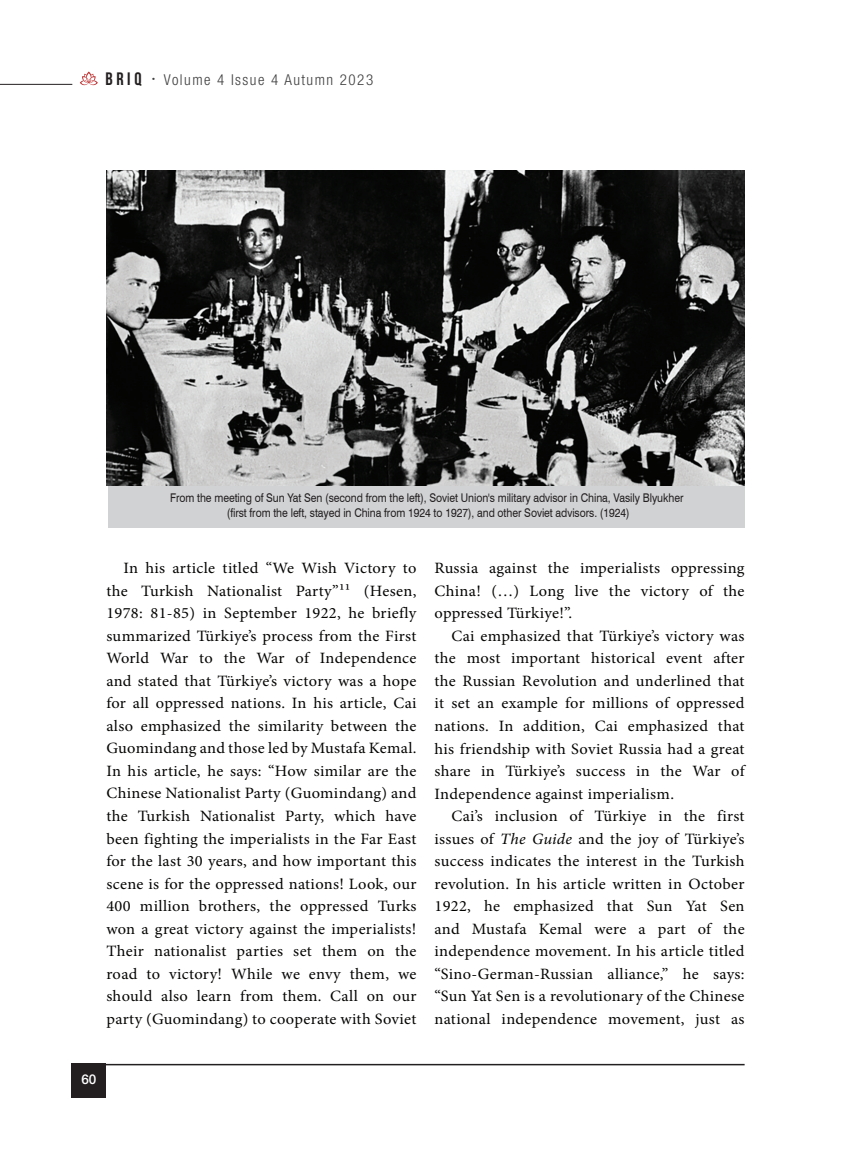
<style>
.page{position:relative;width:851px;height:1149px;background:#fff}
.page>*{position:absolute;margin:0;border:0;box-sizing:border-box;transform-origin:0 0}
.t1{font:15.75px/22.5px "Minion Pro";letter-spacing:.02em;color:#040503;text-align:justify;scale:1.04 1}
.t2{font:300 condensed 15px "Helvetica Neue LT Com";letter-spacing:.1em;color:#3e3e3f}
.t3{font:500 13.5px "Helvetica Neue LT Pro";color:#fff}
.t4{font:12px/15px "Swiss 721 BT";letter-spacing:-.005em;color:#231f20;text-align:center;scale:.87 1}
.s1{font-family:"Bebas Neue";font-weight:700;font-stretch:normal;font-size:18px;color:#231f20}
.s2{font-style:italic}
</style>
<div class="page">
<hr style="left:72px;top:1063px;width:672px;height:1px;background:#231f20">
<hr style="left:0;top:84px;width:72px;height:1px;background:#231f20">
<svg style="left:80px;top:71px;width:18px;height:14px"></svg>
<div style="left:72px;top:1063px;width:34px;height:34px;background:#231f20"></div>
<div style="left:108px;top:484px;width:636px;height:43px;background:#d1d2d4"></div>
<img style="left:106px;top:170px;width:638px;height:315px">
<p class="t2" style="left:105px;top:71px;width:269px"><span class="s1">BRIq</span> <sup>•</sup> Volume 4 Issue 4 Autumn 2023</p>
<p class="t4" style="left:170px;top:489px;width:591px">From the meeting of Sun Yat Sen (second from the left), Soviet Union's military advisor in China, Vasily Blyukher (first from the left, stayed in China from 1924 to 1927), and other Soviet advisors. (1924)</p>
<p class="t1" style="left:106px;top:557px;width:300px;text-indent:17px">In his article titled “We Wish Victory to the Turkish Nationalist Party”11 (Hesen, 1978: 81-85) in September 1922, he briefly summarized Türkiye’s process from the First World War to the War of Independence and stated that Türkiye’s victory was a hope for all oppressed nations. In his article, Cai also emphasized the similarity between the Guomindang and those led by Mustafa Kemal.<br>In his article, he says: “How similar are the Chinese Nationalist Party (Guomindang) and the Turkish Nationalist Party, which have been fighting the imperialists in the Far East for the last 30 years, and how important this scene is for the oppressed nations! Look, our 400 million brothers, the oppressed Turks won a great victory against the imperialists!<br>Their nationalist parties set them on the road to victory! While we envy them, we should also learn from them. Call on our party (Guomindang) to cooperate with Soviet</p>
<p class="t1" style="left:434px;top:557px;width:299px">Russia against the imperialists oppressing China! (…) Long live the victory of the oppressed Türkiye!”.</p>
<p class="t1" style="left:434px;top:624px;width:300px;text-indent:17px">Cai emphasized that Türkiye’s victory was the most important historical event after the Russian Revolution and underlined that it set an example for millions of oppressed nations. In addition, Cai emphasized that his friendship with Soviet Russia had a great share in Türkiye’s success in the War of Independence against imperialism.</p>
<p class="t1" style="left:434px;top:804px;width:300px;text-indent:17px">Cai’s inclusion of Türkiye in the first issues of <span class="s2">The Guide</span> and the joy of Türkiye’s success indicates the interest in the Turkish revolution. In his article written in October 1922, he emphasized that Sun Yat Sen and Mustafa Kemal were a part of the independence movement. In his article titled “Sino-German-Russian alliance,” he says: “Sun Yat Sen is a revolutionary of the Chinese national independence movement, just as</p>
<p class="t3" style="left:81px;top:1070px;width:17px">60</p>
</div>
